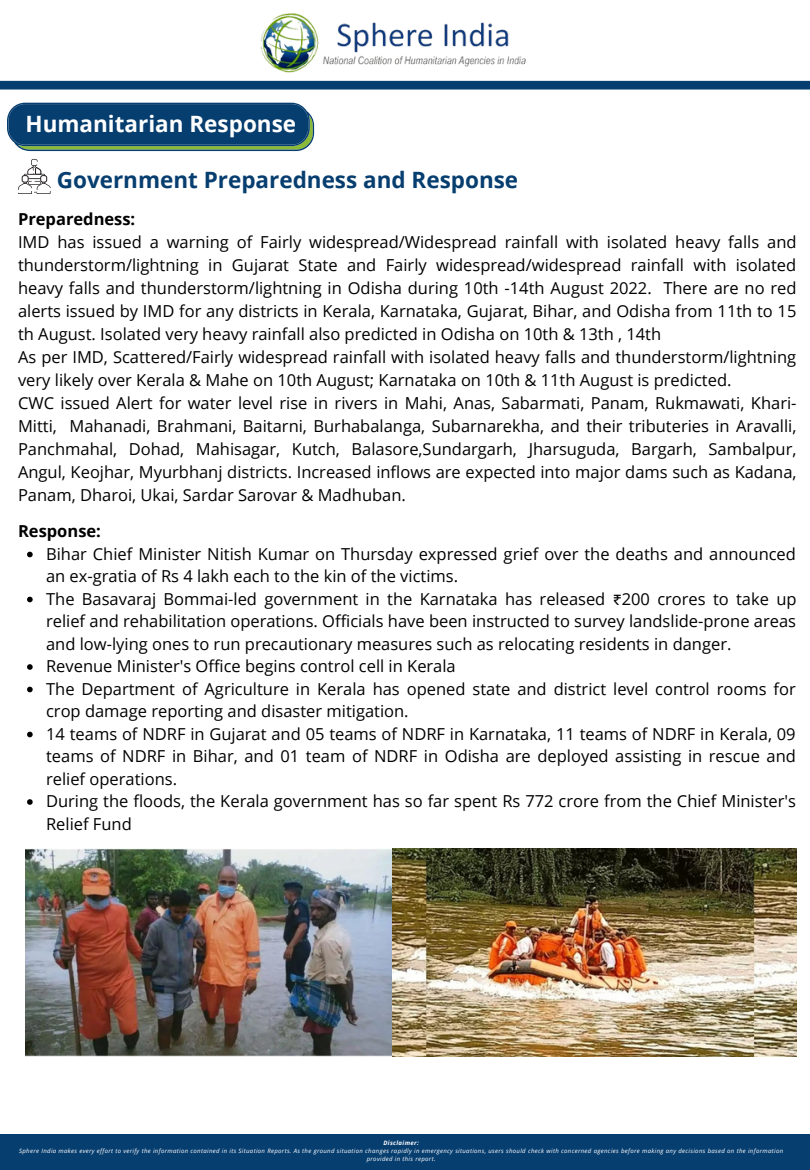
<style>
.page{position:relative;width:810px;height:1170px;background:#fff}
.page>*{position:absolute;margin:0;border:0;box-sizing:border-box;transform-origin:0 0}
.t1{font:700 22.5px "Open Sans";color:#073e70}
.t2{font:700 22.5px "Open Sans";color:#fff}
.t3{font:16.5px/22.5px "Open Sans";color:#000}
.t4{font:700 16.5px "Open Sans";color:#000}
.t5{font:italic 6px/7.9px "Open Sans";letter-spacing:.06em;color:#fff;text-align:center}
.t6{font:italic 700 6px "Open Sans";letter-spacing:.06em;color:#fff}
.s1{font-family:"Noto Sans Gurmukhi"}
</style>
<div class="page">
<svg style="left:0;top:81px;width:810px;height:9px;background:#144877"></svg>
<div style="left:0;top:1134px;width:810px;height:36px;background:#073e70"></div>
<svg style="left:7px;top:103px;width:308px;height:48px;background:#1a4e72"></svg>
<svg style="left:18px;top:159px;width:33px;height:35px"></svg>
<div style="left:40px;top:175px;width:7px;height:7px;border:1px solid #231f1f;border-radius:2px"></div>
<img style="left:249px;top:13px;width:304px;height:68px">
<img style="left:26px;top:848px;width:367px;height:208px">
<img style="left:393px;top:848px;width:403px;height:208px">
<svg style="left:27px;top:552px;width:6px;height:5px"></svg>
<svg style="left:27px;top:597px;width:6px;height:5px"></svg>
<svg style="left:27px;top:664px;width:6px;height:6px"></svg>
<svg style="left:27px;top:687px;width:6px;height:5px"></svg>
<svg style="left:27px;top:732px;width:6px;height:5px"></svg>
<svg style="left:27px;top:799px;width:6px;height:6px"></svg>
<h1 class="t2" style="left:26px;top:108px;width:272px">Humanitarian Response</h1>
<h1 class="t1" style="left:57px;top:164px;width:463px">Government Preparedness and Response</h1>
<p class="t4" style="left:18px;top:207px;width:119px">Preparedness:</p>
<p class="t3" style="left:18px;top:230px;width:780px;line-height:23px">IMD has issued a warning of Fairly widespread/Widespread rainfall with isolated heavy falls and thunderstorm/lightning in Gujarat State and Fairly widespread/widespread rainfall with isolated heavy falls and thunderstorm/lightning in Odisha during 10th -14th August 2022. There are no red alerts issued by IMD for any districts in Kerala, Karnataka, Gujarat, Bihar, and Odisha from 11th to 15 th August. Isolated very heavy rainfall also predicted in Odisha on 10th &amp; 13th , 14th<br>As per IMD, Scattered/Fairly widespread rainfall with isolated heavy falls and thunderstorm/lightning very likely over Kerala &amp; Mahe on 10th August; Karnataka on 10th &amp; 11th August is predicted.<br>CWC issued Alert for water level rise in rivers in Mahi, Anas, Sabarmati, Panam, Rukmawati, Khari-Mitti, Mahanadi, Brahmani, Baitarni, Burhabalanga, Subarnarekha, and their tributeries in Aravalli, Panchmahal, Dohad, Mahisagar, Kutch, Balasore,Sundargarh, Jharsuguda, Bargarh, Sambalpur, Angul, Keojhar, Myurbhanj districts. Increased inflows are expected into major dams such as Kadana, Panam, Dharoi, Ukai, Sardar Sarovar &amp; Madhuban.</p>
<p class="t4" style="left:18px;top:519px;width:84px">Response:</p>
<p class="t3" style="left:46px;top:542px;width:752px">Bihar Chief Minister Nitish Kumar on Thursday expressed grief over the deaths and announced an ex-gratia of Rs 4 lakh each to the kin of the victims.<br>The Basavaraj Bommai-led government in the Karnataka has released <span class="s1">₹</span>200 crores to take up relief and rehabilitation operations. Officials have been instructed to survey landslide-prone areas and low-lying ones to run precautionary measures such as relocating residents in danger.<br>Revenue Minister's Office begins control cell in Kerala<br>The Department of Agriculture in Kerala has opened state and district level control rooms for crop damage reporting and disaster mitigation.<br>14 teams of NDRF in Gujarat and 05 teams of NDRF in Karnataka, 11 teams of NDRF in Kerala, 09 teams of NDRF in Bihar, and 01 team of NDRF in Odisha are deployed assisting in rescue and relief operations.<br>During the floods, the Kerala government has so far spent Rs 772 crore from the Chief Minister's Relief Fund</p>
<p class="t6" style="left:383px;top:1139px;width:37px">Disclaimer:</p>
<p class="t5" style="left:19px;top:1147px;width:766px">Sphere India makes every effort to verify the information contained in its Situation Reports. As the ground situation changes rapidly in emergency situations, users should check with concerned agencies before making any decisions based on the information provided in this report.</p>
</div>
